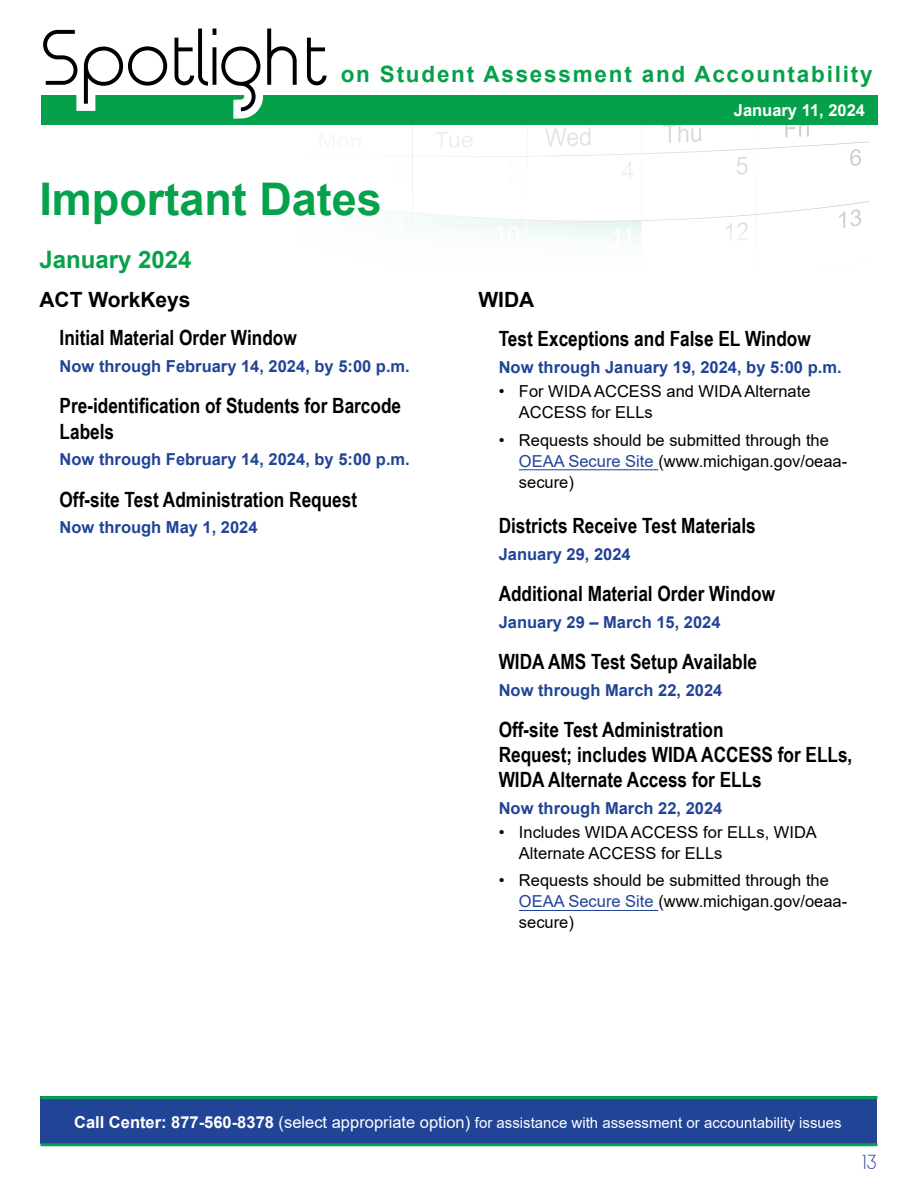
<style>
.page{position:relative;width:918px;height:1188px;background:#fff}
.page>*{position:absolute;margin:0;border:0;box-sizing:border-box;transform-origin:0 0}
.t1{font:700 45px "Arial";color:#06a14b}
.t2{font:700 24px "Arial";color:#06a14b}
.t3{font:700 22.5px "Arial";letter-spacing:.08em;color:#05a14a}
.t4{font:700 21px/25.2px "Arial Narrow";color:#000}
.t5{font:700 21px "Arial";color:#000}
.t6{font:16.5px/21px "Arial";color:#000}
.t7{font:700 16.5px "Arial";color:#214497}
.t8{font:700 16.5px "Arial";color:#fff}
.t9{font:16.5px "Time Burner";color:#214497}
.t10{font:15px "Arial";color:#fff}
.s1{color:#214497}
.s2{font-weight:700;font-size:16.5px}
.s3{font-size:16.5px}
</style>
<div class="page">
<div style="left:40px;top:1096px;width:838px;height:47px;background:#214497"></div>
<hr style="left:40px;top:1096px;width:838px;height:3px;background:#06a14b">
<hr style="left:40px;top:1143px;width:838px;height:3px;background:#06a14b">
<svg style="left:41px;top:28px;width:829px;height:196px"></svg>
<hr style="left:519px;top:469px;width:139px;height:1px;background:#214497">
<hr style="left:519px;top:910px;width:139px;height:1px;background:#214497">
<p class="t3" style="left:341px;top:59px;width:533px">on Student Assessment and Accountability</p>
<p class="t8" style="left:734px;top:98px;width:133px">January 11, 2024</p>
<h1 class="t1" style="left:39px;top:167px;width:344px">Important Dates</h1>
<h2 class="t2" style="left:39px;top:243px;width:154px">January 2024</h2>
<h3 class="t5" style="left:39px;top:285px;width:153px">ACT WorkKeys</h3>
<p class="t4" style="left:60px;top:324px;width:239px">Initial Material Order Window</p>
<p class="t7" style="left:60px;top:355px;width:352px">Now through February 14, 2024, by 5:00 p.m.</p>
<p class="t4" style="left:60px;top:392px;width:343px">Pre-identification of Students for Barcode<br>Labels</p>
<p class="t7" style="left:60px;top:448px;width:352px">Now through February 14, 2024, by 5:00 p.m.</p>
<p class="t4" style="left:60px;top:486px;width:299px">Off-site Test Administration Request</p>
<p class="t7" style="left:60px;top:516px;width:200px">Now through May 1, 2024</p>
<h3 class="t5" style="left:478px;top:285px;width:57px">WIDA</h3>
<p class="t4" style="left:499px;top:325px;width:314px">Test Exceptions and False EL Window</p>
<p class="t7" style="left:499px;top:356px;width:344px">Now through January 19, 2024, by 5:00 p.m.</p>
<p class="t6" style="left:519px;top:381px;width:293px;text-indent:-20px">• For WIDA ACCESS and WIDA Alternate<br>ACCESS for ELLs</p>
<p class="t6" style="left:519px;top:429px;width:330px;text-indent:-20px">• Requests should be submitted through the<br><span class="s1">OEAA Secure Site</span> (www.michigan.gov/oeaa&shy;secure)</p>
<p class="t4" style="left:499px;top:512px;width:259px">Districts Receive Test Materials</p>
<p class="t7" style="left:499px;top:542px;width:134px">January 29, 2024</p>
<p class="t4" style="left:499px;top:580px;width:278px">Additional Material Order Window</p>
<p class="t7" style="left:499px;top:610px;width:223px">January 29 – March 15, 2024</p>
<p class="t4" style="left:499px;top:648px;width:260px">WIDA AMS Test Setup Available</p>
<p class="t7" style="left:499px;top:678px;width:225px">Now through March 22, 2024</p>
<p class="t4" style="left:499px;top:716px;width:355px">Off-site Test Administration<br>Request; includes WIDA ACCESS for ELLs,<br>WIDA Alternate Access for ELLs</p>
<p class="t7" style="left:499px;top:797px;width:225px">Now through March 22, 2024</p>
<p class="t6" style="left:519px;top:821px;width:300px;text-indent:-20px">• Includes WIDA ACCESS for ELLs, WIDA<br>Alternate ACCESS for ELLs</p>
<p class="t6" style="left:519px;top:870px;width:330px;text-indent:-20px">• Requests should be submitted through the<br><span class="s1">OEAA Secure Site</span> (www.michigan.gov/oeaa&shy;secure)</p>
<p class="t10" style="left:74px;top:1113px;width:769px"><span class="s2">Call Center: 877-560-8378</span> <span class="s3">(select appropriate option)</span> for assistance with assessment or accountability issues</p>
<p class="t9" style="left:862px;top:1154px;width:16px">13</p>
</div>
